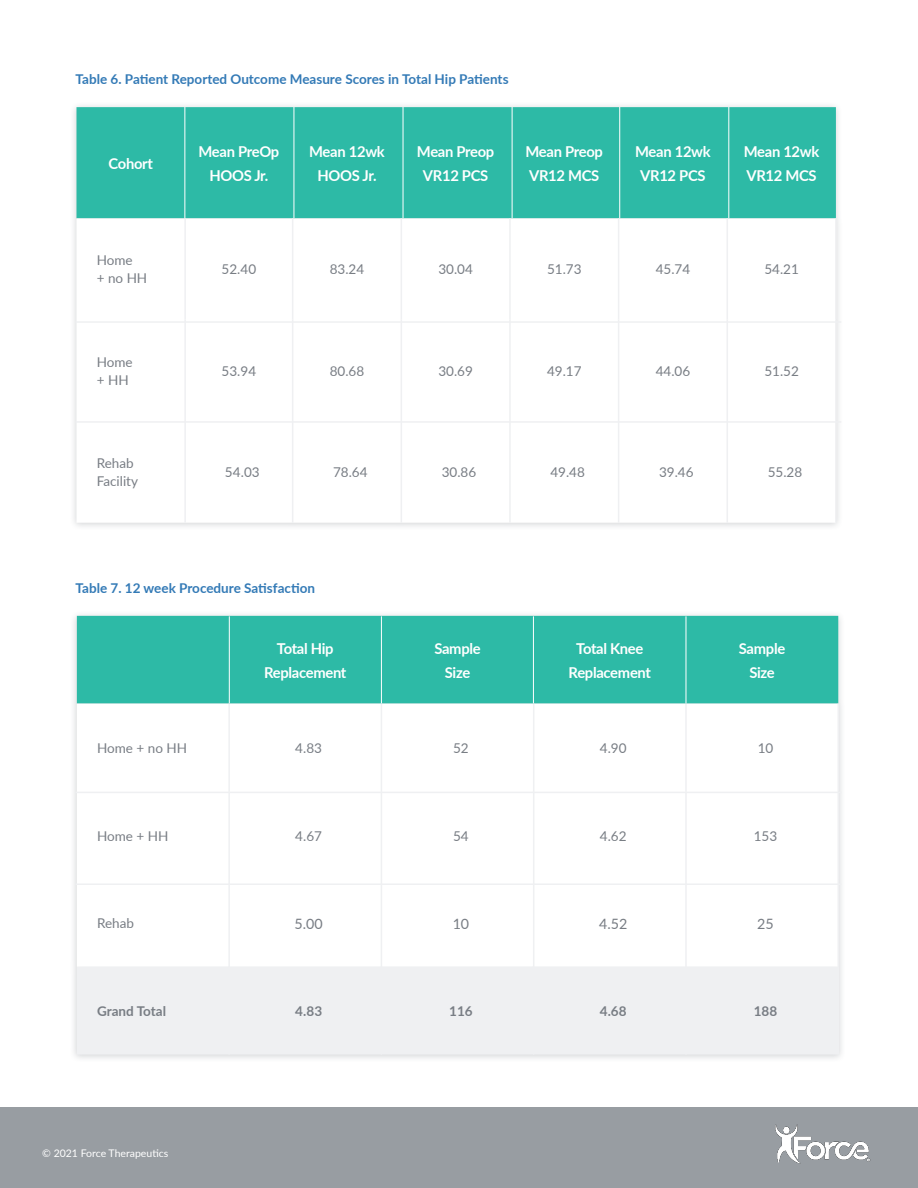
<style>
.page{position:relative;width:918px;height:1188px;background:#fff}
.page>*{position:absolute;margin:0;border:0;box-sizing:border-box;transform-origin:0 0}
.Subtitle{font:700 15px/24px "Lato";letter-spacing:-.02em;color:#fff;text-align:center}
.Subtitle-2{font:14.25px "Lato";color:#787d84}
.Subtitle-3{font:13.5px/18px "Lato";color:#787d84}
.t1{font:700 13.5px "Lato";color:#337ab6}
.Subtitle-4{font:700 13.5px "Lato";color:#787d84}
.t2{font:10.5px "Lato";color:#fff}
</style>
<div class="page">
<div style="left:0;top:1107px;width:918px;height:81px;background:#989da2"></div>
<img style="left:775px;top:1124px;width:96px;height:40px">
<div style="left:76px;top:107px;width:760px;height:111px;background:#2dbaa6"></div>
<hr style="left:184px;top:218px;width:2px;height:102px;background:#eff0f2">
<hr style="left:184px;top:320px;width:2px;height:101px;background:#eff0f2">
<hr style="left:184px;top:421px;width:2px;height:102px;background:#eff0f2">
<hr style="left:292px;top:421px;width:1px;height:102px;background:#eff0f2">
<hr style="left:401px;top:421px;width:1px;height:102px;background:#eff0f2">
<hr style="left:509px;top:421px;width:2px;height:102px;background:#eff0f2">
<hr style="left:618px;top:421px;width:1px;height:102px;background:#eff0f2">
<hr style="left:727px;top:421px;width:1px;height:102px;background:#eff0f2">
<hr style="left:835px;top:421px;width:2px;height:102px;background:#eff0f2">
<hr style="left:292px;top:218px;width:1px;height:102px;background:#eff0f2">
<hr style="left:401px;top:218px;width:1px;height:102px;background:#eff0f2">
<hr style="left:509px;top:218px;width:2px;height:102px;background:#eff0f2">
<hr style="left:618px;top:218px;width:1px;height:102px;background:#eff0f2">
<hr style="left:727px;top:218px;width:1px;height:102px;background:#eff0f2">
<hr style="left:835px;top:218px;width:2px;height:102px;background:#eff0f2">
<hr style="left:292px;top:320px;width:1px;height:101px;background:#eff0f2">
<hr style="left:401px;top:320px;width:1px;height:101px;background:#eff0f2">
<hr style="left:509px;top:320px;width:2px;height:101px;background:#eff0f2">
<hr style="left:618px;top:320px;width:1px;height:101px;background:#eff0f2">
<hr style="left:727px;top:320px;width:1px;height:101px;background:#eff0f2">
<hr style="left:835px;top:320px;width:2px;height:101px;background:#eff0f2">
<hr style="left:76px;top:321px;width:765px;height:2px;background:#eff0f2">
<hr style="left:76px;top:421px;width:765px;height:2px;background:#eff0f2">
<hr style="left:185px;top:107px;width:1px;height:111px;background:#fff">
<hr style="left:403px;top:107px;width:1px;height:111px;background:#fff">
<hr style="left:619px;top:107px;width:1px;height:111px;background:#fff">
<hr style="left:294px;top:107px;width:1px;height:111px;background:#fff">
<hr style="left:512px;top:107px;width:1px;height:111px;background:#fff">
<hr style="left:729px;top:107px;width:1px;height:111px;background:#fff">
<div style="left:70px;top:610px;width:776px;height:453px;background:#323a45;opacity:.22"></div>
<div style="left:77px;top:616px;width:761px;height:88px;background:#2dbaa6"></div>
<svg style="left:77px;top:704px;width:761px;height:263px"></svg>
<div style="left:77px;top:967px;width:761px;height:88px;background:#eff0f2"></div>
<hr style="left:228px;top:704px;width:2px;height:87px;background:#eff0f2">
<hr style="left:228px;top:791px;width:2px;height:88px;background:#eff0f2">
<hr style="left:228px;top:879px;width:2px;height:88px;background:#eff0f2">
<hr style="left:228px;top:967px;width:2px;height:88px;background:#eff0f2">
<hr style="left:381px;top:967px;width:1px;height:88px;background:#eff0f2">
<hr style="left:533px;top:967px;width:1px;height:88px;background:#eff0f2">
<hr style="left:685px;top:967px;width:2px;height:88px;background:#eff0f2">
<hr style="left:838px;top:967px;width:1px;height:88px;background:#eff0f2">
<hr style="left:381px;top:704px;width:1px;height:87px;background:#eff0f2">
<hr style="left:533px;top:704px;width:1px;height:87px;background:#eff0f2">
<hr style="left:685px;top:704px;width:2px;height:87px;background:#eff0f2">
<hr style="left:838px;top:704px;width:1px;height:87px;background:#eff0f2">
<hr style="left:381px;top:791px;width:1px;height:88px;background:#eff0f2">
<hr style="left:533px;top:791px;width:1px;height:88px;background:#eff0f2">
<hr style="left:685px;top:791px;width:2px;height:88px;background:#eff0f2">
<hr style="left:838px;top:791px;width:1px;height:88px;background:#eff0f2">
<hr style="left:381px;top:879px;width:1px;height:88px;background:#eff0f2">
<hr style="left:533px;top:879px;width:1px;height:88px;background:#eff0f2">
<hr style="left:685px;top:879px;width:2px;height:88px;background:#eff0f2">
<hr style="left:838px;top:879px;width:1px;height:88px;background:#eff0f2">
<div style="left:422px;top:631px;width:72px;height:58px;background:#2dbaa6"></div>
<hr style="left:76px;top:792px;width:765px;height:1px;background:#eff0f2">
<hr style="left:76px;top:884px;width:765px;height:1px;background:#eff0f2">
<hr style="left:229px;top:616px;width:1px;height:87px;background:#fff">
<hr style="left:686px;top:616px;width:1px;height:87px;background:#fff">
<hr style="left:381px;top:616px;width:1px;height:87px;background:#fff">
<hr style="left:533px;top:616px;width:1px;height:87px;background:#fff">
<p class="t1" style="left:76px;top:69px;width:434px">Table 6. Patient Reported Outcome Measure Scores in Total Hip Patients</p>
<p class="Subtitle" style="left:109px;top:151px;width:46px">Cohort</p>
<p class="Subtitle" style="left:199px;top:139px;width:82px">Mean PreOp<br>HOOS Jr.</p>
<p class="Subtitle" style="left:309px;top:139px;width:77px">Mean 12wk<br>HOOS Jr.</p>
<p class="Subtitle" style="left:417px;top:139px;width:79px">Mean Preop<br>VR12 PCS</p>
<p class="Subtitle" style="left:526px;top:139px;width:79px;text-align:left">Mean Preop<br>VR12 MCS</p>
<p class="Subtitle" style="left:635px;top:139px;width:77px">Mean 12wk<br>VR12 PCS</p>
<p class="Subtitle" style="left:744px;top:139px;width:77px;text-align:left">Mean 12wk<br>VR12 MCS</p>
<p class="Subtitle-3" style="left:97px;top:251px;width:52px">Home<br>+ no HH</p>
<p class="Subtitle-3" style="left:222px;top:260px;width:36px">52.40</p>
<p class="Subtitle-3" style="left:330px;top:260px;width:36px">83.24</p>
<p class="Subtitle-3" style="left:438px;top:260px;width:36px">30.04</p>
<p class="Subtitle-3" style="left:547px;top:260px;width:36px">51.73</p>
<p class="Subtitle-3" style="left:656px;top:260px;width:36px">45.74</p>
<p class="Subtitle-3" style="left:764px;top:260px;width:36px">54.21</p>
<p class="Subtitle-3" style="left:97px;top:352px;width:37px">Home + HH</p>
<p class="Subtitle-3" style="left:222px;top:361px;width:36px">53.94</p>
<p class="Subtitle-3" style="left:330px;top:361px;width:36px">80.68</p>
<p class="Subtitle-3" style="left:438px;top:361px;width:36px">30.69</p>
<p class="Subtitle-3" style="left:547px;top:361px;width:36px">49.17</p>
<p class="Subtitle-3" style="left:656px;top:361px;width:36px">44.06</p>
<p class="Subtitle-3" style="left:764px;top:361px;width:36px">51.52</p>
<p class="Subtitle-3" style="left:97px;top:454px;width:43px">Rehab<br>Facility</p>
<p class="Subtitle-3" style="left:225px;top:463px;width:37px">54.03</p>
<p class="Subtitle-3" style="left:333px;top:463px;width:36px">78.64</p>
<p class="Subtitle-3" style="left:442px;top:463px;width:36px">30.86</p>
<p class="Subtitle-3" style="left:550px;top:463px;width:36px">49.48</p>
<p class="Subtitle-3" style="left:659px;top:463px;width:36px">39.46</p>
<p class="Subtitle-3" style="left:768px;top:463px;width:36px">55.28</p>
<p class="t1" style="left:76px;top:578px;width:241px">Table 7. 12 week Procedure Satisfaction</p>
<p class="Subtitle" style="left:264px;top:636px;width:84px">Total Hip<br>Replacement</p>
<p class="Subtitle" style="left:434px;top:636px;width:48px">Sample<br>Size</p>
<p class="Subtitle" style="left:569px;top:636px;width:84px">Total Knee<br>Replacement</p>
<p class="Subtitle" style="left:739px;top:636px;width:48px">Sample</p>
<p class="Subtitle" style="left:749px;top:660px;width:27px">Size</p>
<p class="Subtitle-3" style="left:97px;top:738px;width:91px">Home + no HH</p>
<p class="Subtitle-3" style="left:295px;top:738px;width:28px">4.83</p>
<p class="Subtitle-3" style="left:453px;top:738px;width:17px">52</p>
<p class="Subtitle-3" style="left:600px;top:738px;width:28px">4.90</p>
<p class="Subtitle-3" style="left:758px;top:738px;width:17px">10</p>
<p class="Subtitle-3" style="left:97px;top:826px;width:73px">Home + HH</p>
<p class="Subtitle-3" style="left:295px;top:826px;width:28px">4.67</p>
<p class="Subtitle-3" style="left:453px;top:826px;width:17px">54</p>
<p class="Subtitle-3" style="left:600px;top:826px;width:28px">4.62</p>
<p class="Subtitle-3" style="left:754px;top:826px;width:25px">153</p>
<p class="Subtitle-3" style="left:97px;top:914px;width:38px">Rehab</p>
<p class="Subtitle-2" style="left:295px;top:913px;width:30px">5.00</p>
<p class="Subtitle-2" style="left:453px;top:913px;width:18px">10</p>
<p class="Subtitle-2" style="left:599px;top:913px;width:30px">4.52</p>
<p class="Subtitle-2" style="left:757px;top:913px;width:18px">25</p>
<p class="Subtitle-4" style="left:97px;top:1001px;width:70px">Grand Total</p>
<p class="Subtitle-4" style="left:295px;top:1001px;width:29px">4.83</p>
<p class="Subtitle-4" style="left:449px;top:1001px;width:25px">116</p>
<p class="Subtitle-4" style="left:600px;top:1001px;width:28px">4.68</p>
<p class="Subtitle-4" style="left:754px;top:1001px;width:25px">188</p>
<p class="t2" style="left:42px;top:1146px;width:128px">© 2021 Force Therapeutics</p>
</div>
